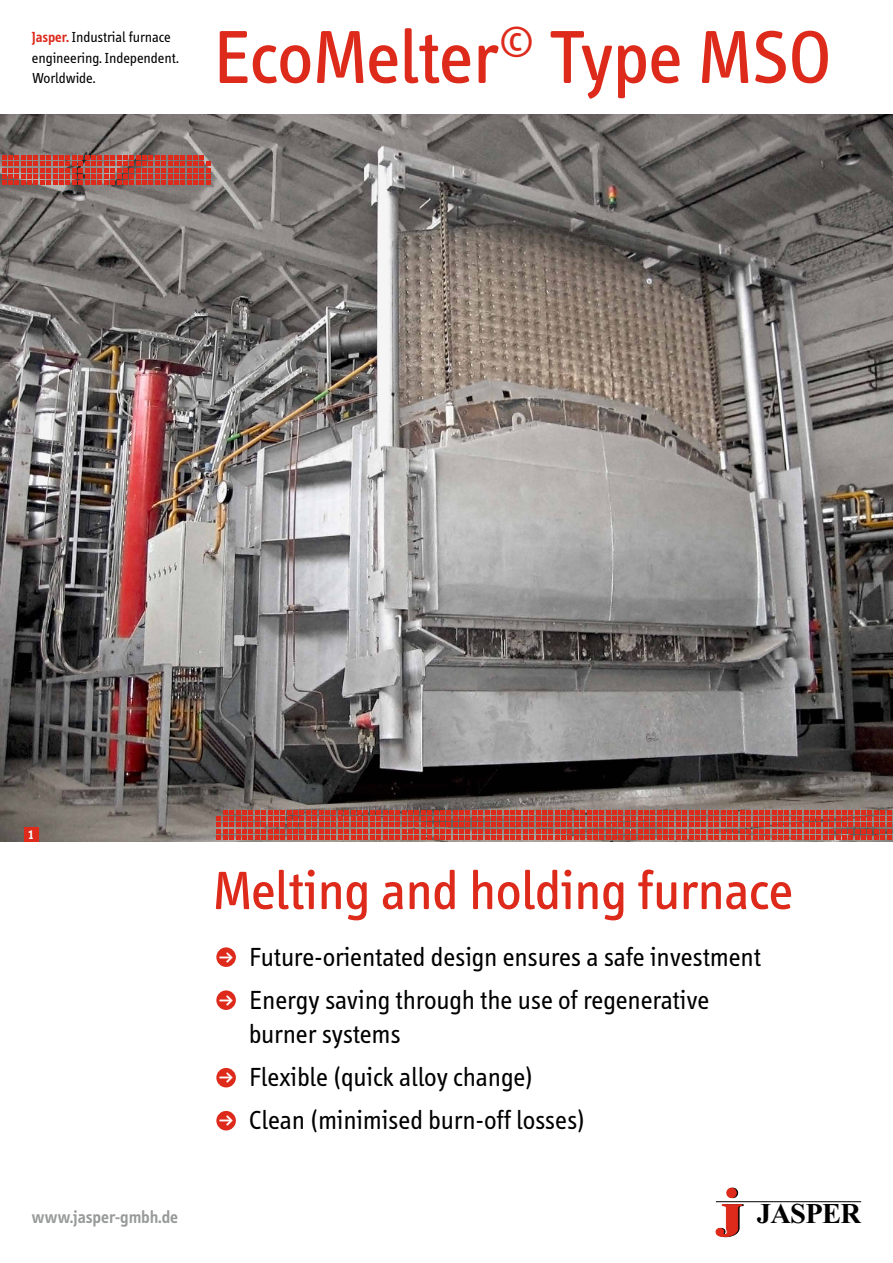
<style>
.page{position:relative;width:893px;height:1263px;background:#fff}
.page>*{position:absolute;margin:0;border:0;box-sizing:border-box;transform-origin:0 0}
.t1{font:77.25px "Info";letter-spacing:-.01em;color:#dd2a1b}
.t2{font:55.5px "Info";color:#dd2a1b}
.t3{font:700 28.65px "Times New Roman";letter-spacing:-.025em;color:#000}
.t4{font:27px/43px "Info";color:#000}
.t5{font:600 18px "Info";color:#989999}
.t6{font:700 15.45px "Info";color:#fff}
.t7{font:15px/20.2px "Info";color:#000}
.t8{font:700 12.75px "Info";color:#fff}
.s1{font-weight:600;color:#dd2a1b}
</style>
<div class="page">
<div style="left:728px;top:1188px;width:10px;height:9px;background:#d32819;border-radius:50%"></div>
<div style="left:728px;top:1188px;width:10px;height:10px;border:1px solid #000;border-radius:50%"></div>
<div style="left:727px;top:1188px;width:9px;height:9px;background:#dd2a1b;border-radius:50%"></div>
<div style="left:727px;top:1188px;width:9px;height:10px;border:1px solid #dd2a1b;border-radius:50%"></div>
<svg style="left:716px;top:1204px;width:27px;height:33px"></svg>
<hr style="left:716px;top:1201px;width:145px;height:1px;background:#000">
<img style="left:0;top:115px;width:893px;height:727px">
<div style="left:216px;top:947px;width:20px;height:20px;background:#dd2a1b;border-radius:50%"></div>
<div style="left:216px;top:990px;width:20px;height:20px;background:#dd2a1b;border-radius:50%"></div>
<div style="left:216px;top:1068px;width:20px;height:19px;background:#dd2a1b;border-radius:50%"></div>
<div style="left:216px;top:1111px;width:20px;height:19px;background:#dd2a1b;border-radius:50%"></div>
<svg style="left:217px;top:810px;width:674px;height:30px;background:#c0493c"></svg>
<div style="left:24px;top:827px;width:14px;height:15px;background:#dd2a1b"></div>
<svg style="left:2px;top:155px;width:208px;height:30px;background:#be483d"></svg>
<p class="t7" style="left:32px;top:27px;width:149px"><span class="s1">Jasper.</span> Industrial furnace engineering. Independent.<br>Worldwide.</p>
<h1 class="t1" style="left:213px;top:14px;width:620px">EcoMelter<sup>©</sup> Type MSO</h1>
<p class="t8" style="left:28px;top:827px;width:8px">1</p>
<h2 class="t2" style="left:213px;top:860px;width:582px">Melting and holding furnace</h2>
<p class="t6" style="left:219px;top:948px;width:16px">±</p>
<p class="t6" style="left:219px;top:991px;width:16px">±</p>
<p class="t6" style="left:219px;top:1069px;width:16px">±</p>
<p class="t6" style="left:219px;top:1112px;width:16px">±</p>
<p class="t4" style="left:249px;top:936px;width:514px">Future-orientated design ensures a safe investment<br>Energy saving through the use of regenerative</p>
<p class="t4" style="left:249px;top:1013px;width:338px">burner systems<br>Flexible (quick alloy change)<br>Clean (minimised burn-off losses)</p>
<p class="t5" style="left:32px;top:1206px;width:148px">www.jasper-gmbh.de</p>
<p class="t3" style="left:757px;top:1196px;width:106px">JASPER</p>
</div>
